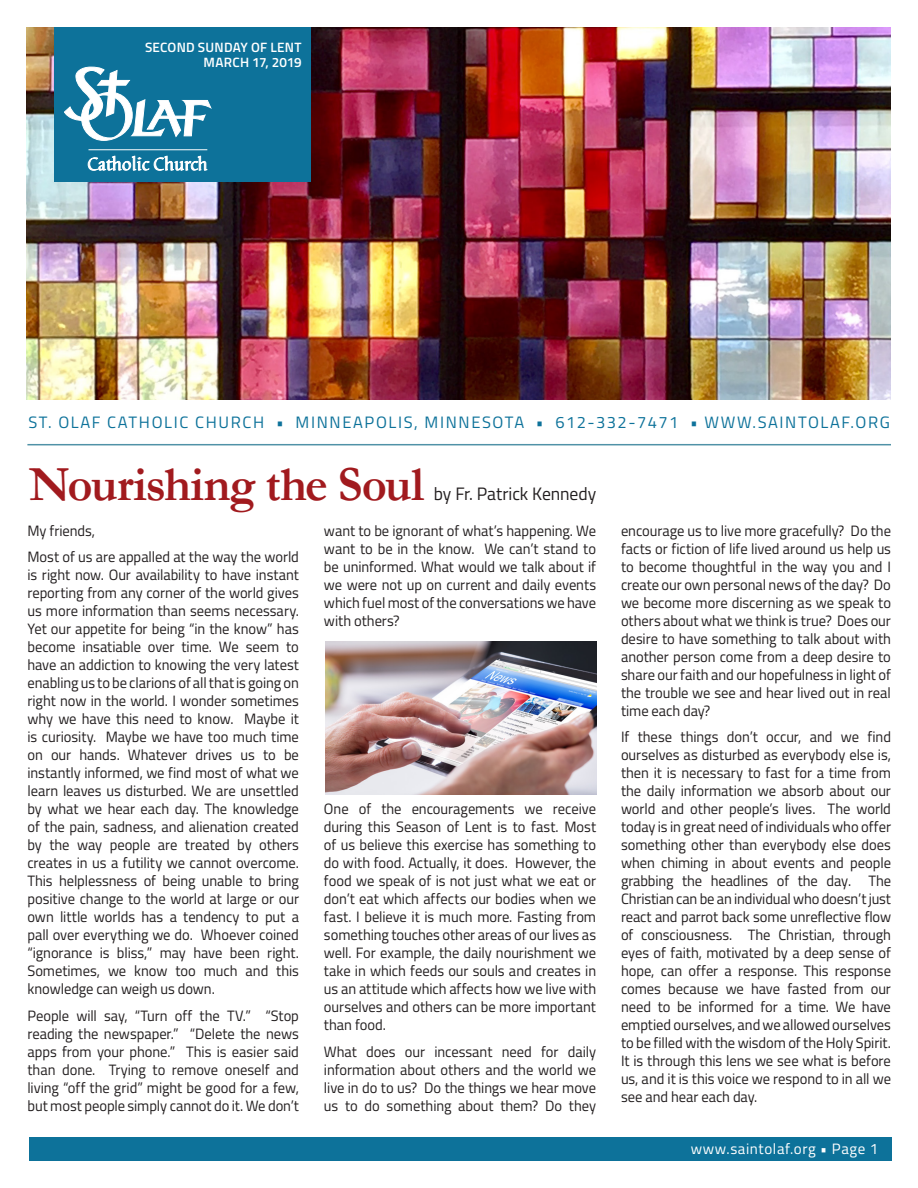
<style>
.page{position:relative;width:918px;height:1188px;background:#fff}
.page>*{position:absolute;margin:0;border:0;box-sizing:border-box;transform-origin:0 0}
.Event_Body_Text{font:700 49.5px "Garamond";letter-spacing:-.015em;color:#a11a1e}
.Event_Body_Text-2{font:18px "Titillium";letter-spacing:-.005em;color:#231f20}
.SUBTITLE_Tittilium{font:16.5px "Titillium";letter-spacing:.1em;color:#0d729a}
.Event_Body_Text-3{font:15px/18px "Titillium";letter-spacing:-.005em;color:#231f20;text-align:justify}
.ARTICLE_HEADERS{font:15px "Titillium";letter-spacing:.04em;color:#fff}
.CONTENT_TEXTS{font:600 13.5px "Titillium";letter-spacing:.015em;color:#fff}
</style>
<div class="page">
<img style="left:26px;top:27px;width:865px;height:372px">
<div style="left:54px;top:27px;width:256px;height:154px;background:#0d729a"></div>
<svg style="left:64px;top:67px;width:147px;height:74px"></svg>
<hr style="left:89px;top:150px;width:118px;height:1px;background:#fff">
<svg style="left:88px;top:156px;width:119px;height:14px"></svg>
<div style="left:122px;top:42px;width:180px;height:30px;background:#0d729a"></div>
<div style="left:29px;top:1137px;width:863px;height:23px;background:#0d729a"></div>
<hr style="left:27px;top:444px;width:864px;height:1px;background:#5092a7">
<img style="left:326px;top:642px;width:270px;height:153px">
<p class="CONTENT_TEXTS" style="left:145px;top:37px;width:158px">SECOND SUNDAY OF LENT</p>
<p class="CONTENT_TEXTS" style="left:204px;top:52px;width:100px">MARCH 17, 2019</p>
<p class="SUBTITLE_Tittilium" style="left:28px;top:410px;width:863px">ST. OLAF CATHOLIC CHURCH • MINNEAPOLIS, MINNESOTA • 612-332-7471 • WWW.SAINTOLAF.ORG</p>
<p class="Event_Body_Text" style="left:29px;top:450px;width:397px">Nourishing the Soul</p>
<p class="Event_Body_Text-2" style="left:434px;top:480px;width:164px">by Fr. Patrick Kennedy</p>
<p class="Event_Body_Text-3" style="left:27px;top:521px;width:69px">My friends,</p>
<p class="Event_Body_Text-3" style="left:27px;top:547px;width:273px">Most of us are appalled at the way the world is right now. Our availability to have instant reporting from any corner of the world gives us more information than seems necessary.<br>Yet our appetite for being “in the know” has become insatiable over time. We seem to have an addiction to knowing the very latest enabling us to be clarions of all that is going on right now in the world. I wonder sometimes why we have this need to know. Maybe it is curiosity. Maybe we have too much time on our hands. Whatever drives us to be instantly informed, we find most of what we learn leaves us disturbed. We are unsettled by what we hear each day. The knowledge of the pain, sadness, and alienation created by the way people are treated by others creates in us a futility we cannot overcome.<br>This helplessness of being unable to bring positive change to the world at large or our own little worlds has a tendency to put a pall over everything we do. Whoever coined “ignorance is bliss,” may have been right.<br>Sometimes, we know too much and this knowledge can weigh us down.</p>
<p class="Event_Body_Text-3" style="left:27px;top:1006px;width:273px">People will say, “Turn off the TV.” “Stop reading the newspaper.” “Delete the news apps from your phone.” This is easier said than done. Trying to remove oneself and living “off the grid” might be good for a few, but most people simply cannot do it. We don’t</p>
<p class="Event_Body_Text-3" style="left:324px;top:521px;width:274px">want to be ignorant of what’s happening. We want to be in the know. We can’t stand to be uninformed. What would we talk about if we were not up on current and daily events which fuel most of the conversations we have with others?</p>
<p class="Event_Body_Text-3" style="left:324px;top:799px;width:274px">One of the encouragements we receive during this Season of Lent is to fast. Most of us believe this exercise has something to do with food. Actually, it does. However, the food we speak of is not just what we eat or don’t eat which affects our bodies when we fast. I believe it is much more. Fasting from something touches other areas of our lives as well. For example, the daily nourishment we take in which feeds our souls and creates in us an attitude which affects how we live with ourselves and others can be more important than food.</p>
<p class="Event_Body_Text-3" style="left:324px;top:1042px;width:274px">What does our incessant need for daily information about others and the world we live in do to us? Do the things we hear move us to do something about them? Do they</p>
<p class="Event_Body_Text-3" style="left:621px;top:521px;width:272px">encourage us to live more gracefully? Do the facts or fiction of life lived around us help us to become thoughtful in the way you and I create our own personal news of the day? Do we become more discerning as we speak to others about what we think is true? Does our desire to have something to talk about with another person come from a deep desire to share our faith and our hopefulness in light of the trouble we see and hear lived out in real time each day?</p>
<p class="Event_Body_Text-3" style="left:621px;top:727px;width:272px">If these things don’t occur, and we find ourselves as disturbed as everybody else is, then it is necessary to fast for a time from the daily information we absorb about our world and other people’s lives. The world today is in great need of individuals who offer something other than everybody else does when chiming in about events and people grabbing the headlines of the day. The Christian can be an individual who doesn’t just react and parrot back some unreflective flow of consciousness. The Christian, through eyes of faith, motivated by a deep sense of hope, can offer a response. This response comes because we have fasted from our need to be informed for a time. We have emptied ourselves, and we allowed ourselves to be filled with the wisdom of the Holy Spirit.<br>It is through this lens we see what is before us, and it is this voice we respond to in all we see and hear each day.</p>
<p class="ARTICLE_HEADERS" style="left:691px;top:1138px;width:189px">www.saintolaf.org • Page 1</p>
</div>
